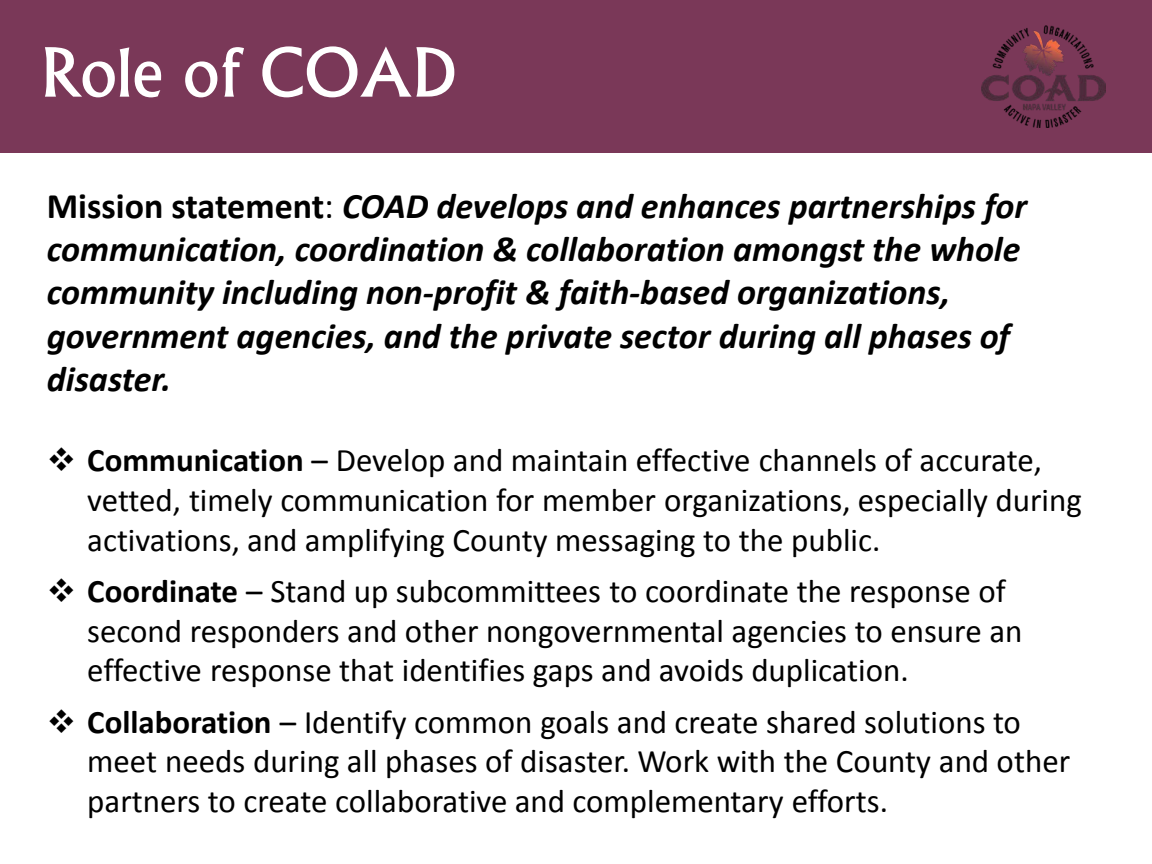
<style>
.page{position:relative;width:1152px;height:864px;background:#fff}
.page>*{position:absolute;margin:0;border:0;box-sizing:border-box;transform-origin:0 0}
.t1{font:72px "Narkisim";color:#fff}
.t2{font:italic 700 36px/43.2px "Calibri";color:#000}
.t3{font:33px/39.6px "Calibri";color:#000}
.s1{font-style:normal}
.s2{font-weight:400;font-style:normal}
.s3{font-weight:700}
</style>
<div class="page">
<div style="left:0;top:0;width:1152px;height:153px;background:#7a3858"></div>
<img style="left:981px;top:26px;width:125px;height:101px">
<p class="t1" style="left:40px;top:33px;width:419px">Role of COAD</p>
<p class="t2" style="left:47px;top:183px;width:982px"><span class="s1">Mission statement</span><span class="s2">:</span> COAD develops and enhances partnerships for communication, coordination &amp; collaboration amongst the whole community including non-profit &amp; faith-based organizations, government agencies, and the private sector during all phases of disaster.</p>
<p class="t3" style="left:87px;top:440px;width:996px;text-indent:-41px">❖ <span class="s3">Communication</span> – Develop and maintain effective channels of accurate, vetted, timely communication for member organizations, especially during activations, and amplifying County messaging to the public.</p>
<p class="t3" style="left:87px;top:571px;width:937px;text-indent:-41px">❖ <span class="s3">Coordinate</span> – Stand up subcommittees to coordinate the response of second responders and other nongovernmental agencies to ensure an effective response that identifies gaps and avoids duplication.</p>
<p class="t3" style="left:87px;top:701px;width:984px;text-indent:-41px">❖ <span class="s3">Collaboration</span> – Identify common goals and create shared solutions to meet needs during all phases of disaster. Work with the County and other partners to create collaborative and complementary efforts.</p>
</div>
